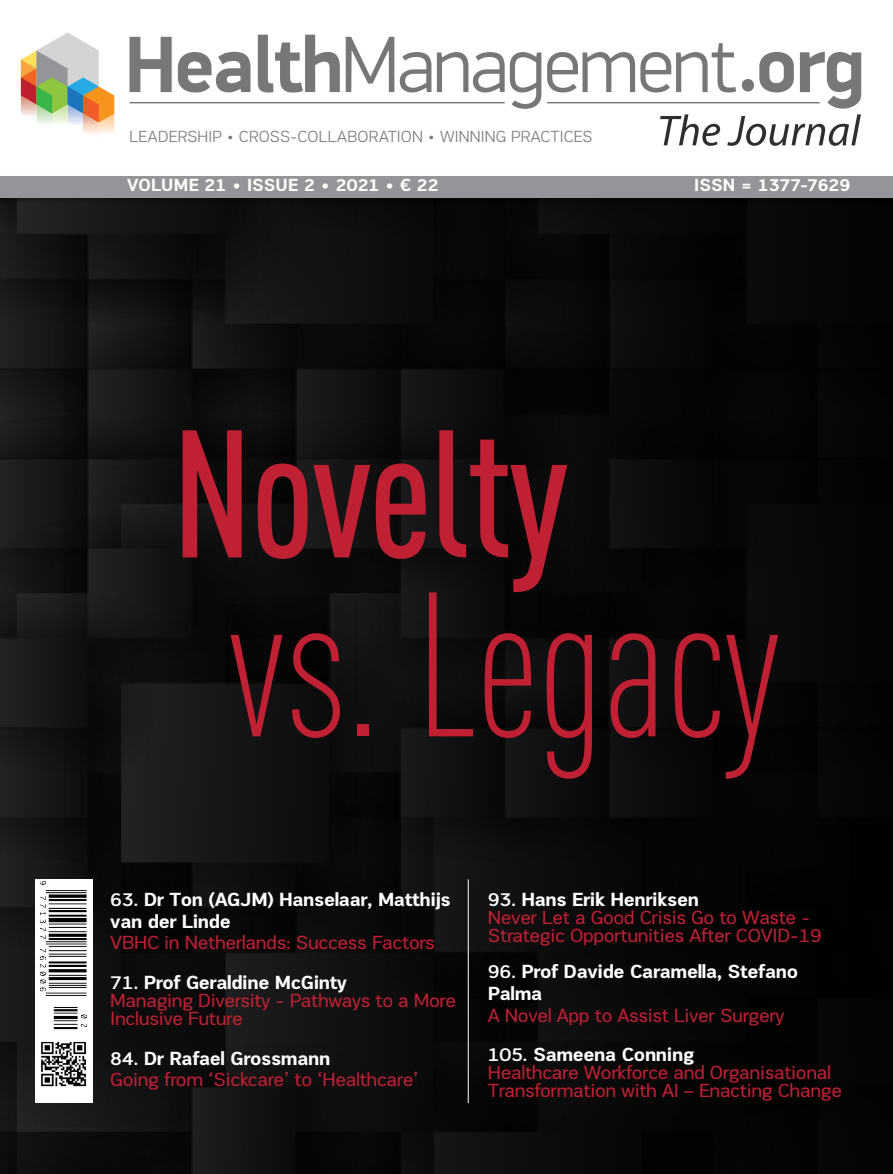
<style>
.page{position:relative;width:893px;height:1174px;background:#fff}
.page>*{position:absolute;margin:0;border:0;box-sizing:border-box;transform-origin:0 0}
.t1{font:300 202.05px "DIN Cond";letter-spacing:-.01em;color:#c02034;scale:.95 1}
.t2{font:500 178.5px "DIN Cond";letter-spacing:-.01em;color:#c02034;scale:.95 1}
.t3{font:19.5px/18px "PRC Fidelity";letter-spacing:-.02em;color:#c02034}
.t4{font:700 19.5px/21.6px "PRC Fidelity";letter-spacing:-.02em;color:#fff}
.t5{font:700 18px "PRC Fidelity";color:#fff}
.t6{font:300 16.5px "PRC Fidelity";letter-spacing:.01em;color:#757779}
.s1{font-weight:500}
.s2{font-weight:500;color:#fff}
.s3{font-weight:700;color:#fff}
</style>
<div class="page">
<img style="left:0;top:205px;width:893px;height:969px">
<svg style="left:130px;top:37px;width:42px;height:55px"></svg>
<svg style="left:178px;top:52px;width:72px;height:40px"></svg>
<svg style="left:258px;top:35px;width:82px;height:58px"></svg>
<svg style="left:346px;top:37px;width:48px;height:55px"></svg>
<svg style="left:400px;top:52px;width:31px;height:40px"></svg>
<svg style="left:437px;top:52px;width:104px;height:57px"></svg>
<svg style="left:547px;top:43px;width:314px;height:103px"></svg>
<hr style="left:130px;top:102px;width:375px;height:1px;background:#757779">
<hr style="left:547px;top:102px;width:273px;height:1px;background:#757779">
<div style="left:0;top:174px;width:893px;height:31px;background:#000;opacity:.32"></div>
<div style="left:0;top:176px;width:893px;height:21px;background:#939598"></div>
<hr style="left:468px;top:879px;width:1px;height:224px;background:#fff">
<svg style="left:21px;top:33px;width:93px;height:101px"></svg>
<img style="left:35px;top:879px;width:57px;height:223px">
<p class="t6" style="left:129px;top:128px;width:465px">LEADERSHIP • CROSS-COLLABORATION • WINNING PRACTICES</p>
<p class="t5" style="left:127px;top:174px;width:313px">VOLUME 21 • ISSUE 2 • 2021 • € 22</p>
<p class="t5" style="left:694px;top:174px;width:157px">ISSN = 1377-7629</p>
<h2 class="t2" style="left:172px;top:388px;width:419px">Novelty</h2>
<h1 class="t1" style="left:230px;top:550px;width:580px">vs. Legacy</h1>
<p class="t4" style="left:110px;top:888px;width:342px"><span class="s1">63.</span> Dr Ton (AGJM) Hanselaar, Matthijs van der Linde</p>
<p class="t3" style="left:110px;top:934px;width:326px">VBHC in Netherlands: Success Factors</p>
<p class="t3" style="left:110px;top:973px;width:347px"><span class="s2">71.</span> <span class="s3">Prof Geraldine McGinty<br></span>Managing Diversity - Pathways to a More<br>Inclusive Future</p>
<p class="t3" style="left:110px;top:1047px;width:310px;line-height:21.6px"><span class="s2">84.</span> <span class="s3">Dr Rafael Grossmann<br></span>Going from ‘Sickcare’ to ‘Healthcare’</p>
<p class="t3" style="left:488px;top:890px;width:336px"><span class="s2">93.</span> <span class="s3">Hans Erik Henriksen<br></span>Never Let a Good Crisis Go to Waste -<br>Strategic Opportunities After COVID-19</p>
<p class="t4" style="left:488px;top:960px;width:312px"><span class="s1">96.</span> Prof Davide Caramella, Stefano<br>Palma</p>
<p class="t3" style="left:488px;top:995px;width:298px;line-height:39.6px">A Novel App to Assist Liver Surgery<br><span class="s2">105.</span> <span class="s3">Sameena Conning</span></p>
<p class="t3" style="left:488px;top:1063px;width:356px">Healthcare Workforce and Organisational<br>Transformation with AI – Enacting Change</p>
</div>
